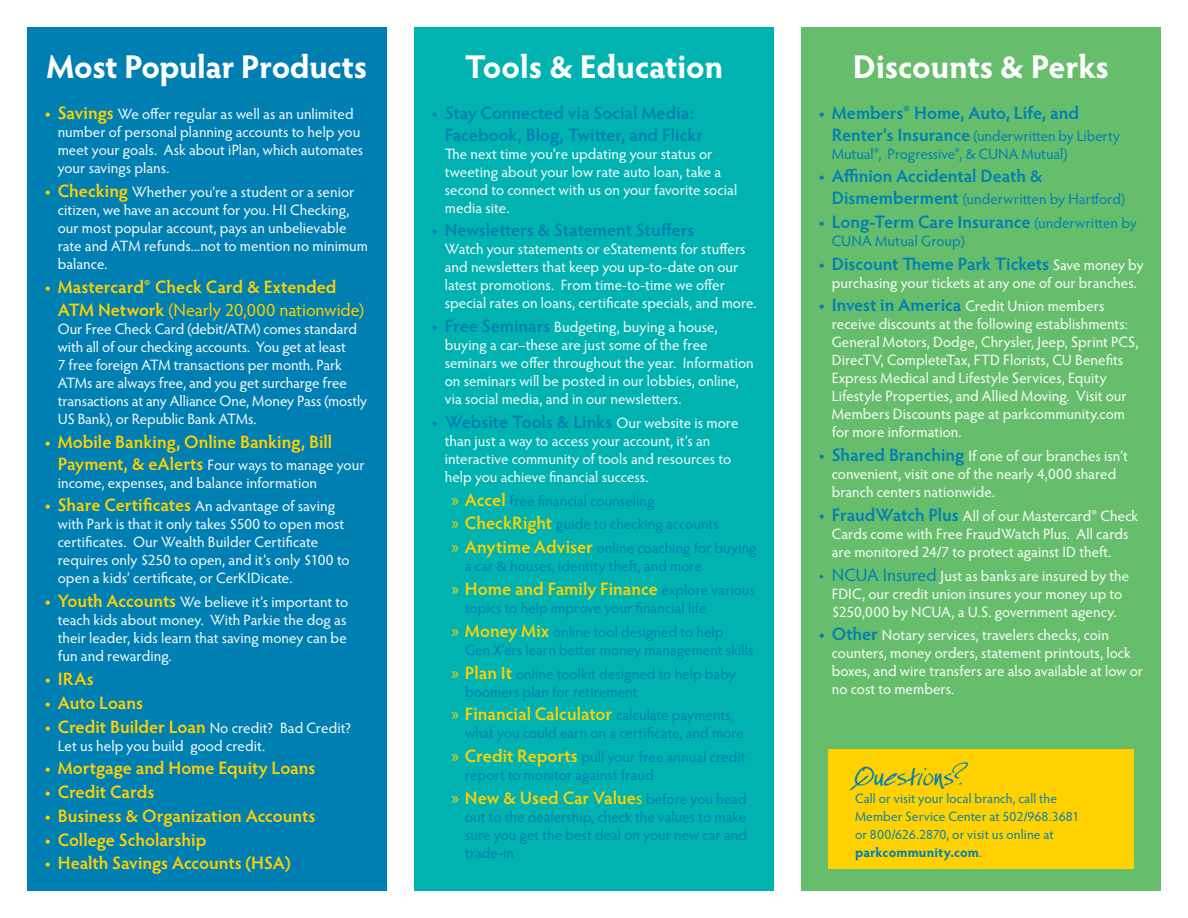
<style>
.page{position:relative;width:1188px;height:918px;background:#fff}
.page>*{position:absolute;margin:0;border:0;box-sizing:border-box;transform-origin:0 0}
.t1{font:34.5px "Especial Kay";letter-spacing:-.015em;color:#007fb3}
.t2{font:700 33px "Hypatia Sans Pro";letter-spacing:-.01em;color:#fff}
.t3{font:600 18px/23.7px "Hypatia Sans Pro";color:#ffd100}
.t4{font:600 18px/21.6px "Hypatia Sans Pro";color:#007fb3}
.t5{font:15px/18px "Hypatia Sans Pro";color:#fff}
.t6{font:15px/23.7px "Hypatia Sans Pro";letter-spacing:.005em;color:#007fb3}
.t7{font:13.5px/18px "Hypatia Sans Pro";letter-spacing:.01em;color:#007fb3}
.s1{font-weight:600;font-size:18px;color:#ffd100}
.s2{font-weight:400}
.s3{font-weight:600;font-size:18px;color:#007fb3}
.s4{font-weight:400;font-size:15px;color:#fff}
.s5{font-family:"Myriad Pro";font-size:18px;color:#ffd100}
.s6{font-family:"Myriad Pro";font-weight:400}
.s7{font-weight:400;font-size:15px;color:#007fb3}
.s8{font-weight:600;font-size:18px}
.s9{font-weight:400;font-size:15px}
.s10{font-size:18px;color:#007fb3}
.s11{font-weight:700}
</style>
<div class="page">
<div style="left:27px;top:27px;width:360px;height:864px;background:#007fb3"></div>
<div style="left:414px;top:27px;width:360px;height:864px;background:#00b3b0"></div>
<div style="left:801px;top:27px;width:360px;height:864px;background:#66be6c"></div>
<div style="left:828px;top:749px;width:306px;height:120px;background:#ffd100"></div>
<h2 class="t2" style="left:47px;top:43px;width:322px">Most Popular Products</h2>
<p class="t5" style="left:58px;top:104px;width:307px;text-indent:-13px"><span class="s1">• Savings</span> We offer regular as well as an unlimited number of personal planning accounts to help you meet your goals. Ask about iPlan, which automates your savings plans.</p>
<p class="t5" style="left:58px;top:182px;width:312px;text-indent:-14px"><span class="s1">• Checking</span> Whether you’re a student or a senior citizen, we have an account for you. HI Checking, our most popular account, pays an unbelievable rate and ATM refunds...not to mention no minimum balance.</p>
<p class="t3" style="left:58px;top:274px;width:308px;text-indent:-14px">• Mastercard® Check Card &amp; Extended<br>ATM Network <span class="s2">(Nearly 20,000 nationwide)</span></p>
<p class="t5" style="left:58px;top:320px;width:311px">Our Free Check Card (debit/ATM) comes standard with all of our checking accounts. You get at least<br>7 free foreign ATM transactions per month. Park ATMs are always free, and you get surcharge free transactions at any Alliance One, Money Pass (mostly US Bank), or Republic Bank ATMs.</p>
<p class="t3" style="left:44px;top:429px;width:290px">• Mobile Banking, Online Banking, Bill</p>
<p class="t5" style="left:58px;top:455px;width:308px"><span class="s1">Payment, &amp; eAlerts</span> Four ways to manage your income, expenses, and balance information</p>
<p class="t5" style="left:58px;top:497px;width:293px;text-indent:-14px"><span class="s1">• Share Certificates</span> An advantage of saving with Park is that it only takes $500 to open most certificates. Our Wealth Builder Certificate requires only $250 to open, and it’s only $100 to open a kids’ certificate, or CerKIDicate.</p>
<p class="t5" style="left:58px;top:593px;width:292px;text-indent:-14px"><span class="s1">• Youth Accounts</span> We believe it’s important to teach kids about money. With Parkie the dog as their leader, kids learn that saving money can be fun and rewarding.</p>
<p class="t3" style="left:44px;top:666px;width:51px">• IRAs</p>
<p class="t3" style="left:44px;top:690px;width:100px">• Auto Loans</p>
<p class="t5" style="left:58px;top:718px;width:295px;text-indent:-14px"><span class="s1">• Credit Builder Loan</span> No credit? Bad Credit?<br>Let us help you build good credit.</p>
<p class="t3" style="left:44px;top:755px;width:273px">• Mortgage and Home Equity Loans</p>
<p class="t3" style="left:44px;top:779px;width:112px">• Credit Cards</p>
<p class="t3" style="left:44px;top:803px;width:273px">• Business &amp; Organization Accounts</p>
<p class="t3" style="left:44px;top:827px;width:164px">• College Scholarship</p>
<p class="t3" style="left:44px;top:851px;width:248px">• Health Savings Accounts (HSA)</p>
<h2 class="t2" style="left:465px;top:43px;width:260px">Tools &amp; Education</h2>
<p class="t4" style="left:445px;top:101px;width:260px;text-indent:-14px">• Stay Connected via Social Media:<br>Facebook, Blog, Twitter, and Flickr</p>
<p class="t5" style="left:445px;top:144px;width:294px">The next time you’re updating your status or tweeting about your low rate auto loan, take a second to connect with us on your favorite social media site.</p>
<p class="t4" style="left:431px;top:219px;width:265px">• Newsletters &amp; Statement Stuffers</p>
<p class="t5" style="left:445px;top:240px;width:313px">Watch your statements or eStatements for stuffers and newsletters that keep you up-to-date on our latest promotions. From time-to-time we offer special rates on loans, certificate specials, and more.</p>
<p class="t5" style="left:445px;top:318px;width:311px;text-indent:-13px"><span class="s3">• Free Seminars</span> Budgeting, buying a house, buying a car–these are just some of the free seminars we offer throughout the year. Information on seminars will be posted in our lobbies, online, via social media, and in our newsletters.</p>
<p class="t4" style="left:431px;top:410px;width:309px">• Website Tools &amp; Links <span class="s4">Our website is more</span></p>
<p class="t5" style="left:445px;top:431px;width:288px">than just a way to access your account, it’s an interactive community of tools and resources to help you achieve financial success.</p>
<p class="t6" style="left:451px;top:488px;width:307px"><span class="s5">»</span> <span class="s1">Accel</span> free financial counseling<br><span class="s5">»</span> <span class="s1">CheckRight</span> guide to checking accounts<br><span class="s5">»</span> <span class="s1">Anytime Adviser</span> online coaching for buying</p>
<p class="t6" style="left:465px;top:554px;width:239px">a car &amp; houses, identity theft, and more</p>
<p class="t3" style="left:451px;top:576px;width:305px"><span class="s6">»</span> Home and Family Finance <span class="s7">explore various</span></p>
<p class="t6" style="left:451px;top:596px;width:274px;text-align:center">topics to help improve your financial life<br><span class="s5">»</span> <span class="s1">Money Mix</span> online tool designed to help</p>
<p class="t6" style="left:451px;top:637px;width:303px;text-indent:14px">Gen X’ers learn better money management skills <span class="s5">»</span> <span class="s1">Plan It</span> online toolkit designed to help baby</p>
<p class="t6" style="left:465px;top:679px;width:174px">boomers plan for retirement</p>
<p class="t3" style="left:451px;top:701px;width:284px"><span class="s6">»</span> Financial Calculator <span class="s7">calculate payments,</span></p>
<p class="t6" style="left:451px;top:721px;width:296px;text-align:right">what you could earn on a certificate, and more<br><span class="s5">»</span> <span class="s1">Credit Reports</span> pull your free annual credit</p>
<p class="t6" style="left:465px;top:763px;width:190px">report to monitor against fraud</p>
<p class="t3" style="left:451px;top:785px;width:297px"><span class="s6">»</span> New &amp; Used Car Value<span class="s2">s</span> <span class="s7">before you head</span></p>
<p class="t6" style="left:465px;top:807px;width:284px;line-height:18px;text-align:justify">out to the dealership, check the values to make sure you get the best deal on your new car and trade-in</p>
<h2 class="t2" style="left:853px;top:43px;width:258px">Discounts &amp; Perks</h2>
<p class="t4" style="left:818px;top:101px;width:262px">• Members® Home, Auto, Life, and</p>
<p class="t6" style="left:832px;top:126px;width:290px;line-height:18px"><span class="s8">Renter’s Insurance</span> (underwritten by Liberty<br>Mutual®, Progressive®, &amp; CUNA Mutual)</p>
<p class="t4" style="left:818px;top:165px;width:226px">• Affinion Accidental Death &amp;</p>
<p class="t6" style="left:832px;top:187px;width:295px"><span class="s8">Dismemberment</span> (underwritten by Hartford)</p>
<p class="t4" style="left:818px;top:210px;width:320px">• Long-Term Care Insurance <span class="s9">(underwritten by</span></p>
<p class="t6" style="left:832px;top:228px;width:134px">CUNA Mutual Group)</p>
<p class="t4" style="left:818px;top:252px;width:327px">• Discount Theme Park Tickets <span class="s4">Save money by</span></p>
<p class="t5" style="left:832px;top:273px;width:307px">purchasing your tickets at any one of our branches.</p>
<p class="t5" style="left:832px;top:297px;width:308px;text-indent:-14px"><span class="s3">• Invest in America</span> Credit Union members receive discounts at the following establishments:<br>General Motors, Dodge, Chrysler, Jeep, Sprint PCS, DirecTV, CompleteTax, FTD Florists, CU Benefits Express Medical and Lifestyle Services, Equity Lifestyle Properties, and Allied Moving. Visit our Members Discounts page at parkcommunity.com for more information.</p>
<p class="t5" style="left:832px;top:446px;width:298px;text-indent:-13px"><span class="s3">• Shared Branching</span> If one of our branches isn’t convenient, visit one of the nearly 4,000 shared branch centers nationwide.</p>
<p class="t5" style="left:832px;top:506px;width:308px;text-indent:-14px"><span class="s3">• FraudWatch Plus</span> All of our Mastercard® Check<br>Cards come with Free FraudWatch Plus. All cards are monitored 24/7 to protect against ID theft.</p>
<p class="t5" style="left:818px;top:566px;width:312px;text-align:center"><span class="s10">• NCUA Insured</span> Just as banks are insured by the<br>FDIC, our credit union insures your money up to $250,000 by NCUA, a U.S. government agency.</p>
<p class="t5" style="left:832px;top:626px;width:313px;text-indent:-13px"><span class="s3">• Other</span> Notary services, travelers checks, coin counters, money orders, statement printouts, lock boxes, and wire transfers are also available at low or no cost to members.</p>
<h1 class="t1" style="left:855px;top:762px;width:114px">Questions?</h1>
<p class="t7" style="left:855px;top:789px;width:226px">Call or visit your local branch, call the Member Service Center at 502/968.3681 or 800/626.2870, or visit us online at <span class="s11">parkcommunity.com</span>.</p>
</div>
